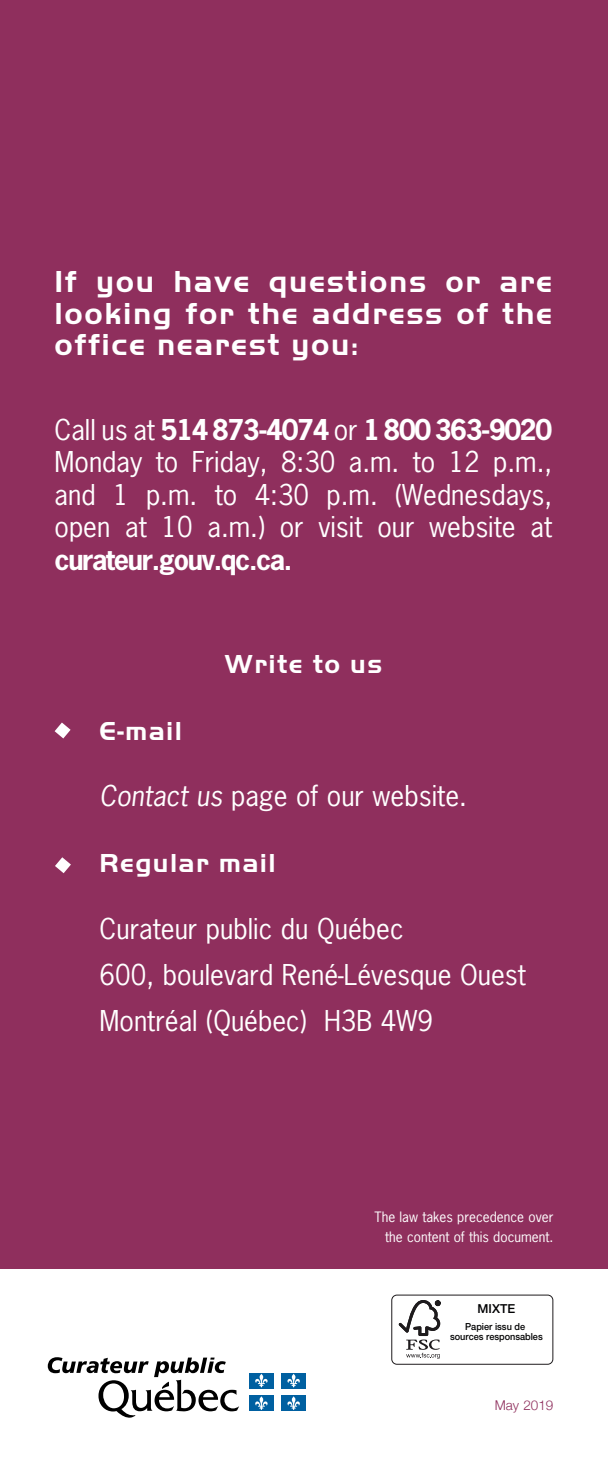
<style>
.page{position:relative;width:608px;height:1458px;background:#fff}
.page>*{position:absolute;margin:0;border:0;box-sizing:border-box;transform-origin:0 0}
.H1_-_Version_1{font:700 31.5px/31.5px "Handel Got D";letter-spacing:.05em;color:#fff;text-align:justify}
.t1{font:27px/32.4px "News Gothic Std";color:#fff;text-align:justify}
.H1_-_Version_1-2{font:700 27px "Handel Got D";letter-spacing:.05em;color:#fff}
.t2{font:13.5px/20.2px "News Gothic Std";color:#fff;text-align:right}
.t3{font:300 13.5px "Helvetica Neue";color:#8f2f5d}
.t4{font:500 12.38px "Helvetica Neue";color:#000102}
.t5{font:500 9.67px/9.7px "Helvetica Neue";color:#000102;text-align:center;scale:.94 1}
.s1{font-weight:700}
.s2{font-style:italic}
</style>
<div class="page">
<div style="left:0;top:0;width:608px;height:1269px;background:#8f2f5d"></div>
<svg style="left:48px;top:1357px;width:191px;height:61px"></svg>
<div style="left:249px;top:1373px;width:25px;height:15px;background:#0060a1"></div>
<svg style="left:255px;top:1374px;width:13px;height:14px"></svg>
<div style="left:281px;top:1373px;width:25px;height:15px;background:#0060a1"></div>
<svg style="left:287px;top:1374px;width:13px;height:14px"></svg>
<div style="left:249px;top:1395px;width:25px;height:16px;background:#0060a1"></div>
<svg style="left:255px;top:1396px;width:13px;height:14px"></svg>
<div style="left:281px;top:1395px;width:25px;height:16px;background:#0060a1"></div>
<svg style="left:287px;top:1396px;width:13px;height:14px"></svg>
<div style="left:391px;top:1295px;width:162px;height:70px;border:1px solid #1e1b1d;border-radius:5px"></div>
<svg style="left:398px;top:1300px;width:42px;height:59px"></svg>
<svg style="left:55px;top:723px;width:16px;height:15px"></svg>
<svg style="left:55px;top:857px;width:16px;height:16px"></svg>
<h1 class="H1_-_Version_1" style="left:55px;top:266px;width:499px">If you have questions or are looking for the address of the office nearest you:</h1>
<p class="t1" style="left:55px;top:413px;width:499px">Call us at <span class="s1">514 873-4074</span> or <span class="s1">1 800 363-9020<br></span>Monday to Friday, 8:30 a.m. to 12 p.m., and 1 p.m. to 4:30 p.m. (Wednesdays, open at 10 a.m.) or visit our website at <span class="s1">curateur.gouv.qc.ca.</span></p>
<p class="H1_-_Version_1-2" style="left:100px;top:715px;width:84px">E-mail</p>
<h1 class="H1_-_Version_1-2" style="left:224px;top:649px;width:159px">Write to us</h1>
<p class="t1" style="left:100px;top:779px;width:369px"><span class="s2">Contact us</span> page of our website.</p>
<p class="H1_-_Version_1-2" style="left:100px;top:848px;width:177px">Regular mail</p>
<p class="t1" style="left:100px;top:912px;width:305px">Curateur public du Québec</p>
<p class="t1" style="left:100px;top:958px;width:428px">600, boulevard René-Lévesque Ouest</p>
<p class="t1" style="left:100px;top:1004px;width:335px">Montréal (Québec) H3B 4W9</p>
<p class="t2" style="left:374px;top:1206px;width:180px">The law takes precedence over the content of this document.</p>
<p class="t4" style="left:477px;top:1299px;width:39px">MIXTE</p>
<p class="t5" style="left:450px;top:1321px;width:100px">Papier issu de sources responsables</p>
<p class="t3" style="left:494px;top:1394px;width:60px">May 2019</p>
</div>
